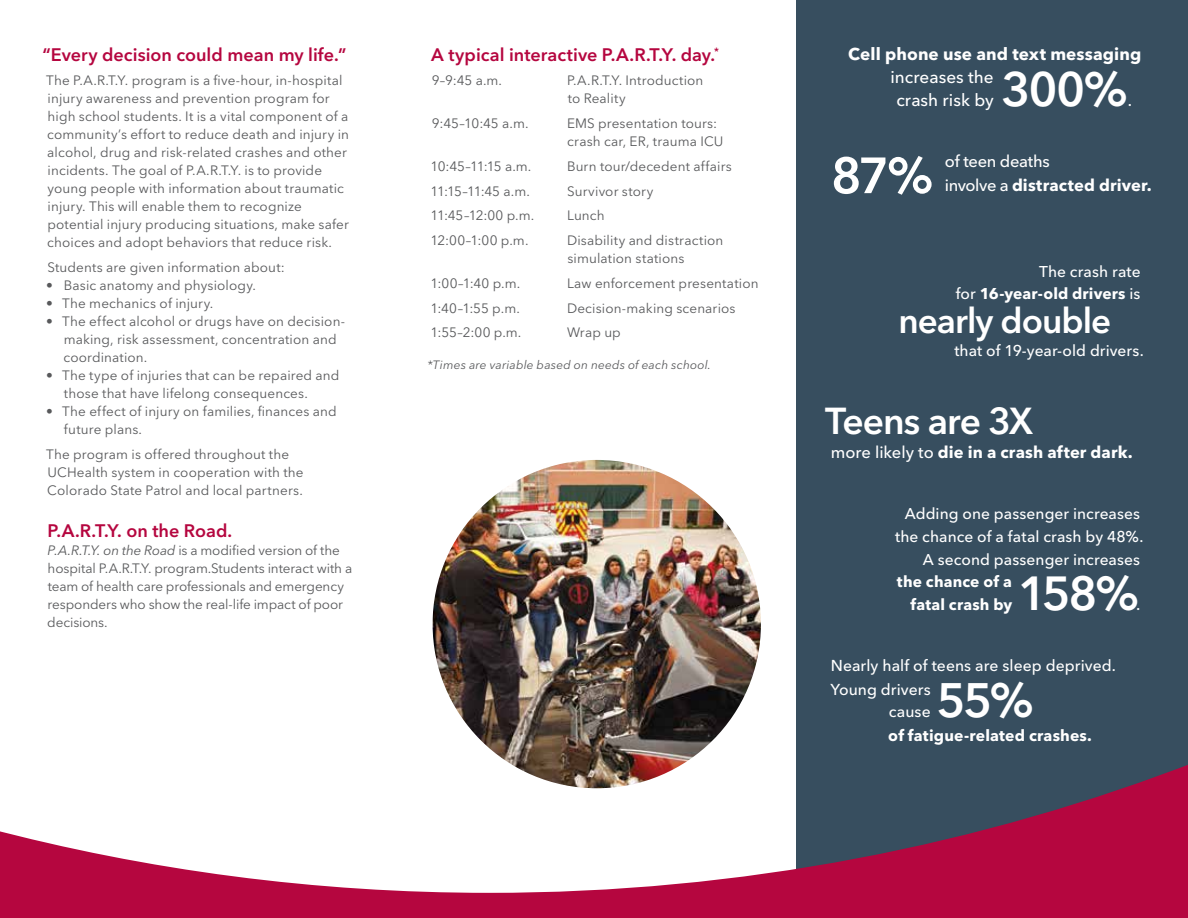
<style>
.page{position:relative;width:1188px;height:918px;background:#fff}
.page>*{position:absolute;margin:0;border:0;box-sizing:border-box;transform-origin:0 0}
.t1{font:600 50.4px "Avenir Next LT Pro";color:#fff}
.t2{font:600 47.85px "Avenir Next LT Pro";color:#fff}
.t3{font:600 47.4px "Avenir Next LT Pro";color:#fff}
.t4{font:600 37.2px "Avenir Next LT Pro";letter-spacing:-.03em;color:#fff}
.t5{font:600 35.1px "Avenir Next LT Pro";letter-spacing:-.03em;color:#fff}
.t6{font:600 18px "Avenir Next LT Pro";color:#b5063f}
.t7{font:700 17.1px "Avenir Next LT Pro";letter-spacing:.005em;color:#fff}
.t8{font:500 17.1px/22.8px "Avenir Next LT Pro";letter-spacing:.005em;color:#fff;text-align:center}
.t9{font:700 16.5px "Avenir Next LT Pro";letter-spacing:.01em;color:#fff}
.t10{font:500 16.5px "Avenir Next LT Pro";letter-spacing:-.015em;color:#fff}
.t11{font:500 15.75px/22.8px "Avenir Next LT Pro";letter-spacing:.005em;color:#fff;text-align:right}
.t12{font:700 15.75px "Avenir Next LT Pro";letter-spacing:.01em;color:#fff}
.t13{font:500 15.6px/22.6px "Avenir Next LT Pro";letter-spacing:.005em;color:#fff;text-align:right}
.t14{font:700 15.6px/22.6px "Avenir Next LT Pro";letter-spacing:.01em;color:#fff;text-align:right}
.t15{font:13.5px/18px "Avenir Next LT Pro";letter-spacing:.01em;color:#58595b}
.t16{font:13.5px/18px "Avenir Next LT Pro";letter-spacing:-.01em;color:#58595b}
.t17{font:italic 12px "Avenir Next LT Pro";letter-spacing:.015em;color:#58595b}
.s1{font-style:italic}
.s2{font-weight:500}
</style>
<div class="page">
<div style="left:796px;top:0;width:392px;height:918px;background:#374e5f"></div>
<svg style="left:0;top:760px;width:1188px;height:158px"></svg>
<img style="left:433px;top:460px;width:328px;height:328px;border-radius:164px">
<h3 class="t6" style="left:42px;top:43px;width:305px">“Every decision could mean my life.”</h3>
<p class="t15" style="left:46px;top:72px;width:304px">The P.A.R.T.Y. program is a five-hour, in-hospital injury awareness and prevention program for high school students. It is a vital component of a community’s effort to reduce death and injury in alcohol, drug and risk-related crashes and other incidents. The goal of P.A.R.T.Y. is to provide young people with information about traumatic injury. This will enable them to recognize potential injury producing situations, make safer choices and adopt behaviors that reduce risk.</p>
<p class="t15" style="left:47px;top:258px;width:239px">Students are given information about:</p>
<p class="t15" style="left:46px;top:276px;width:211px">• Basic anatomy and physiology.</p>
<p class="t15" style="left:46px;top:294px;width:169px">• The mechanics of injury.</p>
<p class="t15" style="left:63px;top:312px;width:283px;text-indent:-17px">• The effect alcohol or drugs have on decision&shy;making, risk assessment, concentration and coordination.</p>
<p class="t15" style="left:64px;top:366px;width:277px;text-indent:-18px">• The type of injuries that can be repaired and those that have lifelong consequences.</p>
<p class="t15" style="left:64px;top:402px;width:274px;text-indent:-18px">• The effect of injury on families, finances and future plans.</p>
<p class="t15" style="left:46px;top:445px;width:259px">The program is offered throughout the<br>UCHealth system in cooperation with the<br>Colorado State Patrol and local partners.</p>
<h3 class="t6" style="left:47px;top:520px;width:186px">P.A.R.T.Y. on the Road.</h3>
<p class="t16" style="left:47px;top:541px;width:306px"><span class="s1">P.A.R.T.Y. on the Road</span> is a modified version of the hospital P.A.R.T.Y. program.Students interact with a team of health care professionals and emergency responders who show the real-life impact of poor decisions.</p>
<h3 class="t6" style="left:431px;top:43px;width:289px">A typical interactive P.A.R.T.Y. day.<sup>*</sup></h3>
<p class="t15" style="left:432px;top:72px;width:72px">9–9:45 a.m.</p>
<p class="t15" style="left:567px;top:72px;width:138px">P.A.R.T.Y. Introduction to Reality</p>
<p class="t15" style="left:432px;top:115px;width:98px">9:45–10:45 a.m.</p>
<p class="t15" style="left:567px;top:115px;width:158px">EMS presentation tours: crash car, ER, trauma ICU</p>
<p class="t15" style="left:431px;top:157px;width:102px">10:45–11:15 a.m.</p>
<p class="t15" style="left:567px;top:157px;width:166px">Burn tour/decedent affairs</p>
<p class="t15" style="left:431px;top:182px;width:101px">11:15–11:45 a.m.</p>
<p class="t15" style="left:567px;top:182px;width:88px">Survivor story</p>
<p class="t15" style="left:431px;top:207px;width:105px">11:45–12:00 p.m.</p>
<p class="t15" style="left:567px;top:207px;width:39px">Lunch</p>
<p class="t15" style="left:431px;top:231px;width:99px">12:00–1:00 p.m.</p>
<p class="t15" style="left:567px;top:231px;width:158px">Disability and distraction simulation stations</p>
<p class="t15" style="left:431px;top:274px;width:91px">1:00–1:40 p.m.</p>
<p class="t15" style="left:567px;top:274px;width:193px">Law enforcement presentation</p>
<p class="t15" style="left:431px;top:299px;width:91px">1:40–1:55 p.m.</p>
<p class="t15" style="left:567px;top:299px;width:170px">Decision-making scenarios</p>
<p class="t15" style="left:431px;top:324px;width:92px">1:55–2:00 p.m.</p>
<p class="t15" style="left:567px;top:324px;width:55px">Wrap up</p>
<p class="t17" style="left:428px;top:358px;width:285px">*Times are variable based on needs of each school.</p>
<p class="t7" style="left:848px;top:44px;width:295px">Cell phone use and text messaging</p>
<p class="t8" style="left:891px;top:65px;width:105px">increases the crash risk by</p>
<h2 class="t2" style="left:1001px;top:60px;width:128px">300%</h2>
<p class="t10" style="left:1128px;top:90px;width:6px">.</p>
<h1 class="t1" style="left:831px;top:145px;width:104px">87%</h1>
<p class="t10" style="left:945px;top:152px;width:106px">of teen deaths</p>
<p class="t9" style="left:945px;top:176px;width:208px"><span class="s2">involve a</span> distracted driver.</p>
<p class="t14" style="left:956px;top:260px;width:186px"><span class="s2">The crash rate<br>for</span> 16-year-old drivers <span class="s2">is</span></p>
<h3 class="t5" style="left:898px;top:299px;width:214px">nearly double</h3>
<p class="t13" style="left:954px;top:339px;width:191px">that of 19-year-old drivers.</p>
<h3 class="t4" style="left:825px;top:398px;width:210px">Teens are 3X</h3>
<p class="t9" style="left:831px;top:443px;width:303px"><span class="s2">more likely to</span> die in a crash after dark.</p>
<p class="t13" style="left:895px;top:503px;width:250px">Adding one passenger increases the chance of a fatal crash by 48%.<br>A second passenger increases</p>
<p class="t14" style="left:897px;top:570px;width:117px">the chance of a fatal crash by</p>
<h3 class="t3" style="left:1018px;top:565px;width:123px">158%</h3>
<p class="t10" style="left:1136px;top:594px;width:6px">.</p>
<p class="t11" style="left:831px;top:654px;width:287px">Nearly half of teens are sleep deprived.</p>
<p class="t11" style="left:830px;top:678px;width:102px">Young drivers cause</p>
<h2 class="t2" style="left:937px;top:672px;width:99px">55%</h2>
<p class="t12" style="left:888px;top:726px;width:205px">of fatigue-related crashes.</p>
</div>
